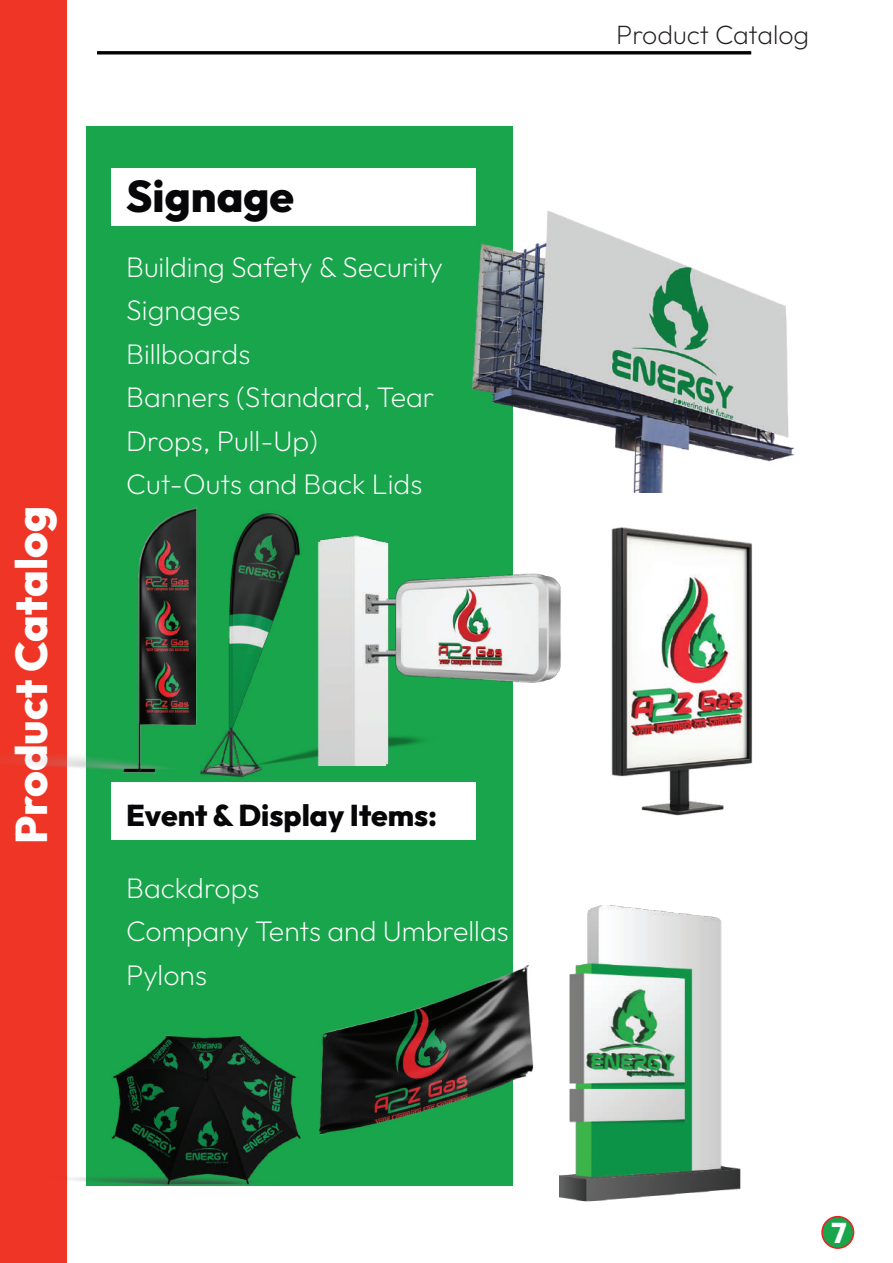
<style>
.page{position:relative;width:893px;height:1263px;background:#fff}
.page>*{position:absolute;margin:0;border:0;box-sizing:border-box;transform-origin:0 0}
.t1{font:100 44.4px "Outfit";color:#fff}
.t2{font:100 44.4px "Outfit";color:#070608}
.t3{font:100 30px "Outfit";color:#070608}
.t4{font:100 28.5px/43.5px "Outfit";color:#fff}
.t5{font:100 26.7px "Outfit";color:#231f20}
</style>
<div class="page">
<div style="left:86px;top:126px;width:427px;height:1059px;background:#18a54b"></div>
<div style="left:0;top:0;width:66px;height:1263px;background:#ef3525"></div>
<div style="left:111px;top:168px;width:365px;height:57px;background:#fff"></div>
<div style="left:111px;top:782px;width:365px;height:57px;background:#fff"></div>
<hr style="left:97px;top:51px;width:654px;height:3px;background:#040503">
<img style="left:476px;top:905px;width:265px;height:297px">
<img style="left:611px;top:527px;width:142px;height:289px">
<img style="left:447px;top:211px;width:348px;height:281px">
<img style="left:319px;top:931px;width:224px;height:237px">
<img style="left:217px;top:513px;width:170px;height:265px">
<img style="left:15px;top:503px;width:202px;height:273px">
<img style="left:276px;top:459px;width:306px;height:306px">
<img style="left:66px;top:972px;width:236px;height:261px">
<div style="left:822px;top:1217px;width:32px;height:31px;background:#18a54b;border-radius:50%"></div>
<div style="left:821px;top:1216px;width:33px;height:33px;border:2px solid #ee1f23;border-radius:50%"></div>
<h1 class="t1" style="left:6px;top:844px;width:340px;rotate:-90deg">Product Catalog</h1>
<h1 class="t2" style="left:126px;top:172px;width:169px">Signage</h1>
<p class="t4" style="left:126px;top:245px;width:318px">Building Safety &amp; Security<br>Signages<br>Billboards<br>Banners (Standard, Tear<br>Drops, Pull-Up)<br>Cut-Outs and Back Lids</p>
<p class="t3" style="left:126px;top:799px;width:312px">Event &amp; Display Items:</p>
<p class="t4" style="left:126px;top:865px;width:384px">Backdrops<br>Company Tents and Umbrellas<br>Pylons</p>
<p class="t5" style="left:616px;top:19px;width:194px">Product Catalog</p>
<p class="t4" style="left:831px;top:1211px;width:17px">7</p>
</div>
